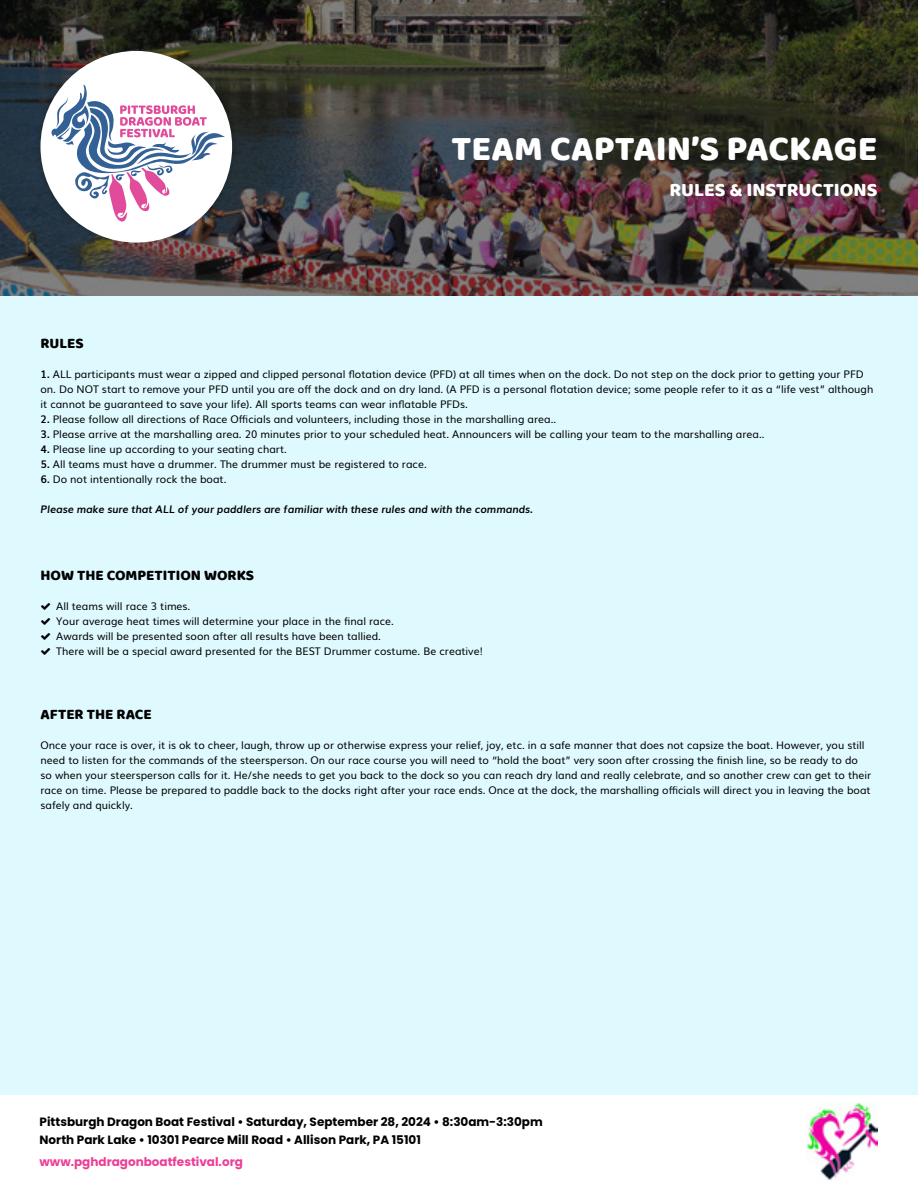
<style>
.page{position:relative;width:918px;height:1188px;background:#dffaff}
.page>*{position:absolute;margin:0;border:0;box-sizing:border-box;transform-origin:0 0}
.t1{font:36px "Baloo Bhai";color:#fff}
.t2{font:19.5px "Baloo Bhai";color:#fff}
.t3{font:15px "Baloo Bhai";color:#000}
.t4{font:700 12px/18px "Poppins";color:#000}
.t5{font:700 12px "Poppins";color:#ee3d96}
.t6{font:10.5px/15px "Muli";color:#000}
.t7{font:italic 700 10.5px "Muli";color:#000}
.s1{font-weight:700}
</style>
<div class="page">
<img style="left:0;top:0;width:918px;height:296px">
<div style="left:0;top:1096px;width:918px;height:92px;background:#fff"></div>
<img style="left:807px;top:1103px;width:71px;height:77px">
<div style="left:35px;top:45px;width:202px;height:202px;background:#000;opacity:.25"></div>
<div style="left:40px;top:51px;width:192px;height:192px;background:#fff;border-radius:50%"></div>
<svg style="left:51px;top:85px;width:174px;height:137px"></svg>
<h1 class="t1" style="left:451px;top:126px;width:428px">TEAM CAPTAIN’S PACKAGE</h1>
<h2 class="t2" style="left:669px;top:178px;width:210px">RULES &amp; INSTRUCTIONS</h2>
<h3 class="t3" style="left:40px;top:334px;width:45px">RULES</h3>
<p class="t6" style="left:40px;top:366px;width:834px"><span class="s1">1.</span> ALL participants must wear a zipped and clipped personal flotation device (PFD) at all times when on the dock. Do not step on the dock prior to getting your PFD on. Do NOT start to remove your PFD until you are off the dock and on dry land. (A PFD is a personal flotation device; some people refer to it as a “life vest” although it cannot be guaranteed to save your life). All sports teams can wear inflatable PFDs.</p>
<p class="t6" style="left:40px;top:411px;width:517px"><span class="s1">2.</span> Please follow all directions of Race Officials and volunteers, including those in the marshalling area..</p>
<p class="t6" style="left:40px;top:426px;width:726px"><span class="s1">3.</span> Please arrive at the marshalling area. 20 minutes prior to your scheduled heat. Announcers will be calling your team to the marshalling area..</p>
<p class="t6" style="left:40px;top:441px;width:248px"><span class="s1">4.</span> Please line up according to your seating chart.</p>
<p class="t6" style="left:40px;top:456px;width:388px"><span class="s1">5.</span> All teams must have a drummer. The drummer must be registered to race.</p>
<p class="t6" style="left:40px;top:471px;width:187px"><span class="s1">6.</span> Do not intentionally rock the boat.</p>
<p class="t7" style="left:40px;top:501px;width:494px">Please make sure that ALL of your paddlers are familiar with these rules and with the commands.</p>
<h3 class="t3" style="left:40px;top:566px;width:215px">HOW THE COMPETITION WORKS</h3>
<p class="t6" style="left:56px;top:597px;width:428px">All teams will race 3 times.<br>Your average heat times will determine your place in the final race.<br>Awards will be presented soon after all results have been tallied.<br>There will be a special award presented for the BEST Drummer costume. Be creative!</p>
<h3 class="t3" style="left:40px;top:705px;width:113px">AFTER THE RACE</h3>
<p class="t6" style="left:40px;top:737px;width:832px">Once your race is over, it is ok to cheer, laugh, throw up or otherwise express your relief, joy, etc. in a safe manner that does not capsize the boat. However, you still need to listen for the commands of the steersperson. On our race course you will need to “hold the boat” very soon after crossing the finish line, so be ready to do so when your steersperson calls for it. He/she needs to get you back to the dock so you can reach dry land and really celebrate, and so another crew can get to their race on time. Please be prepared to paddle back to the docks right after your race ends. Once at the dock, the marshalling officials will direct you in leaving the boat safely and quickly.</p>
<p class="t4" style="left:40px;top:1113px;width:505px">Pittsburgh Dragon Boat Festival • Saturday, September 28, 2024 • 8:30am-3:30pm<br>North Park Lake • 10301 Pearce Mill Road • Allison Park, PA 15101</p>
<p class="t5" style="left:40px;top:1155px;width:205px">www.pghdragonboatfestival.org</p>
</div>
